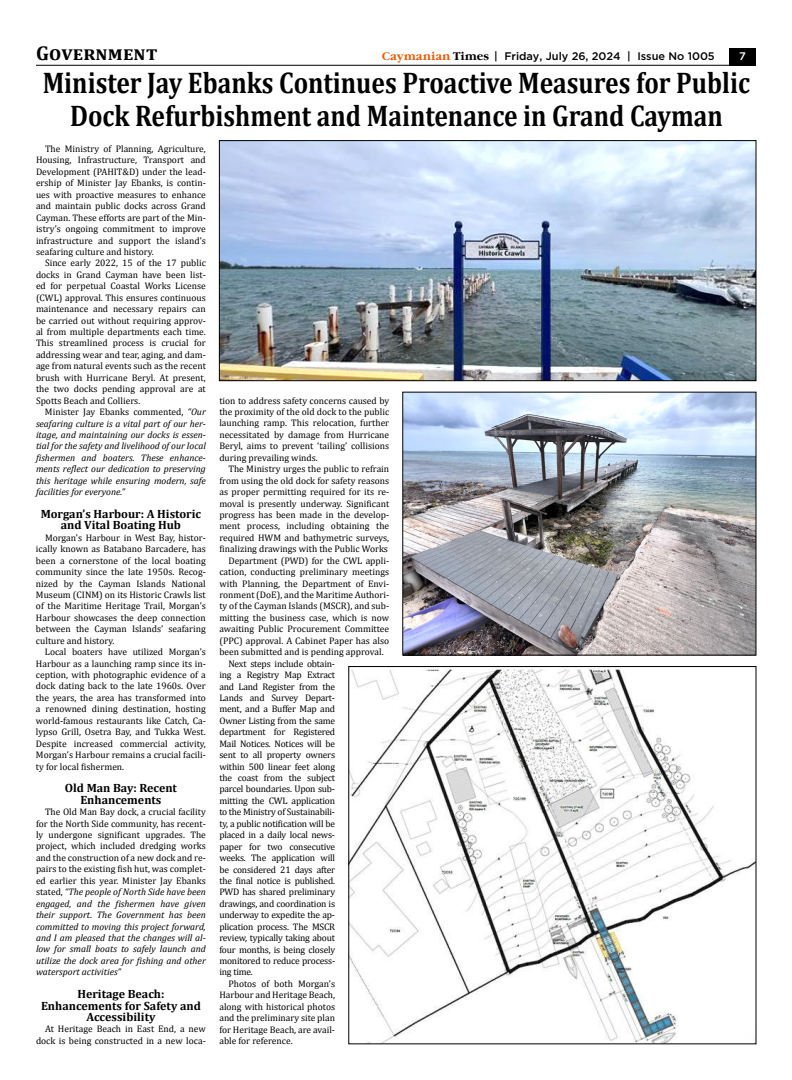
<style>
.page{position:relative;width:792px;height:1080px;background:#fff}
.page>*{position:absolute;margin:0;border:0;box-sizing:border-box;transform-origin:0 0}
.t1{font:700 30px/33px "Cambria";color:#000;text-align:center;scale:.85 1}
.t2{font:700 20px "Cambria";letter-spacing:.01em;color:#000}
.t3{font:700 12px/11.4px "Cambria";color:#000;text-align:center}
.t4{font:500 11px "Gotham";color:#000}
.t5{font:500 11px "Gotham";color:#fff}
.t6{font:9.5px/11.4px "Cambria";color:#000;text-align:justify}
.t7{font:italic 9.5px/11.4px "Cambria";color:#000;text-align:justify}
.t8{font:9.5px "Cambria";letter-spacing:-.02em;color:#000}
.s1{font-family:"Garamond C";font-weight:700;color:#ea5b0b}
.s2{font-family:"Garamond C";font-weight:700}
.s3{font-style:normal}
</style>
<div class="page">
<img style="left:405px;top:394px;width:349px;height:259px">
<img style="left:221px;top:142px;width:533px;height:237px">
<div style="left:219px;top:140px;width:537px;height:241px;border:1px solid #000"></div>
<img style="left:351px;top:668px;width:403px;height:374px">
<div style="left:729px;top:48px;width:27px;height:18px;background:#000"></div>
<hr style="left:36px;top:65px;width:720px;height:1px;background:#000">
<h2 class="t2" style="left:36px;top:39px;width:123px">Government</h2>
<p class="t4" style="left:382px;top:49px;width:334px"><span class="s1">Caymanian</span> <span class="s2">Times</span> | Friday, July 26, 2024 | Issue No 1005</p>
<p class="t5" style="left:739px;top:49px;width:8px">7</p>
<h1 class="t1" style="left:43px;top:66px;width:834px">Minister Jay Ebanks Continues Proactive Measures for Public<br>Dock Refurbishment and Maintenance in Grand Cayman</h1>
<p class="t6" style="left:36px;top:143px;width:171px;text-indent:9px">The Ministry of Planning, Agriculture, Housing, Infrastructure, Transport and Development (PAHIT&amp;D) under the lead&shy;ership of Minister Jay Ebanks, is contin&shy;ues with proactive measures to enhance and maintain public docks across Grand Cayman. These efforts are part of the Min&shy;istry’s ongoing commitment to improve infrastructure and support the island’s seafaring culture and history.</p>
<p class="t6" style="left:36px;top:257px;width:171px;text-indent:9px">Since early 2022, 15 of the 17 public docks in Grand Cayman have been list&shy;ed for perpetual Coastal Works License (CWL) approval. This ensures continuous maintenance and necessary repairs can be carried out without requiring approv&shy;al from multiple departments each time.<br>This streamlined process is crucial for addressing wear and tear, aging, and dam&shy;age from natural events such as the recent brush with Hurricane Beryl. At present, the two docks pending approval are at Spotts Beach and Colliers.</p>
<p class="t7" style="left:36px;top:406px;width:171px;text-indent:9px"><span class="s3">Minister Jay Ebanks commented,</span> “Our seafaring culture is a vital part of our her&shy;itage, and maintaining our docks is essen&shy;tial for the safety and livelihood of our local fishermen and boaters. These enhance&shy;ments reflect our dedication to preserving this heritage while ensuring modern, safe facilities for everyone.”</p>
<p class="t3" style="left:41px;top:508px;width:162px">Morgan’s Harbour: A Historic and Vital Boating Hub</p>
<p class="t6" style="left:36px;top:532px;width:171px;text-indent:9px">Morgan’s Harbour in West Bay, histor&shy;ically known as Batabano Barcadere, has been a cornerstone of the local boating community since the late 1950s. Recog&shy;nized by the Cayman Islands National Museum (CINM) on its Historic Crawls list of the Maritime Heritage Trail, Morgan’s Harbour showcases the deep connection between the Cayman Islands’ seafaring culture and history.</p>
<p class="t6" style="left:36px;top:646px;width:171px;text-indent:9px">Local boaters have utilized Morgan’s Harbour as a launching ramp since its in&shy;ception, with photographic evidence of a dock dating back to the late 1960s. Over the years, the area has transformed into a renowned dining destination, hosting world-famous restaurants like Catch, Ca&shy;lypso Grill, Osetra Bay, and Tukka West.<br>Despite increased commercial activity, Morgan’s Harbour remains a crucial facili&shy;ty for local fishermen.</p>
<p class="t3" style="left:65px;top:782px;width:114px">Old Man Bay: Recent<br>Enhancements</p>
<p class="t7" style="left:36px;top:806px;width:171px;text-indent:9px"><span class="s3">The Old Man Bay dock, a crucial facility for the North Side community, has recent&shy;ly undergone significant upgrades. The project, which included dredging works and the construction of a new dock and re&shy;pairs to the existing fish hut, was complet&shy;ed earlier this year. Minister Jay Ebanks stated,</span> “The people of North Side have been engaged, and the fishermen have given their support. The Government has been committed to moving this project forward, and I am pleased that the changes will al&shy;low for small boats to safely launch and utilize the dock area for fishing and other watersport activities”</p>
<p class="t3" style="left:41px;top:988px;width:161px">Heritage Beach:<br>Enhancements for Safety and<br>Accessibility</p>
<p class="t6" style="left:36px;top:1023px;width:171px;text-align:right">At Heritage Beach in East End, a new dock is being constructed in a new loca-</p>
<p class="t6" style="left:219px;top:395px;width:171px">tion to address safety concerns caused by the proximity of the old dock to the public launching ramp. This relocation, further necessitated by damage from Hurricane Beryl, aims to prevent ‘tailing’ collisions during prevailing winds.</p>
<p class="t6" style="left:228px;top:463px;width:162px">The Ministry urges the public to refrain</p>
<p class="t6" style="left:219px;top:475px;width:171px">from using the old dock for safety reasons</p>
<p class="t6" style="left:219px;top:486px;width:171px">as proper permitting required for its re-</p>
<p class="t6" style="left:219px;top:498px;width:171px">moval is presently underway. Significant</p>
<p class="t6" style="left:219px;top:509px;width:171px">progress has been made in the develop-</p>
<p class="t6" style="left:219px;top:520px;width:171px">ment process, including obtaining the</p>
<p class="t6" style="left:219px;top:532px;width:171px">required HWM and bathymetric surveys,</p>
<p class="t6" style="left:219px;top:543px;width:170px">finalizing drawings with the Public Works</p>
<p class="t6" style="left:228px;top:555px;width:162px">Department (PWD) for the CWL appli-</p>
<p class="t6" style="left:219px;top:566px;width:171px">cation, conducting preliminary meetings</p>
<p class="t6" style="left:219px;top:578px;width:171px">with Planning, the Department of Envi-</p>
<p class="t6" style="left:219px;top:589px;width:171px">ronment (DoE), and the Maritime Authori-</p>
<p class="t6" style="left:219px;top:600px;width:171px">ty of the Cayman Islands (MSCR), and sub-</p>
<p class="t6" style="left:219px;top:612px;width:171px">mitting the business case, which is now</p>
<p class="t6" style="left:219px;top:623px;width:171px">awaiting Public Procurement Committee</p>
<p class="t6" style="left:219px;top:635px;width:171px">(PPC) approval. A Cabinet Paper has also</p>
<p class="t6" style="left:219px;top:646px;width:166px">been submitted and is pending approval.</p>
<p class="t8" style="left:228px;top:658px;width:108px">Next steps include obtain-</p>
<p class="t8" style="left:219px;top:669px;width:117px">ing a Registry Map Extract</p>
<p class="t8" style="left:219px;top:681px;width:117px">and Land Register from the</p>
<p class="t8" style="left:219px;top:692px;width:117px">Lands and Survey Depart-</p>
<p class="t8" style="left:219px;top:704px;width:117px">ment, and a Buffer Map and</p>
<p class="t8" style="left:219px;top:715px;width:117px">Owner Listing from the same</p>
<p class="t8" style="left:219px;top:726px;width:117px">department for Registered</p>
<p class="t8" style="left:219px;top:738px;width:117px">Mail Notices. Notices will be</p>
<p class="t8" style="left:219px;top:749px;width:117px">sent to all property owners</p>
<p class="t8" style="left:219px;top:761px;width:117px">within 500 linear feet along</p>
<p class="t8" style="left:219px;top:772px;width:117px">the coast from the subject</p>
<p class="t8" style="left:219px;top:784px;width:117px">parcel boundaries. Upon sub-</p>
<p class="t8" style="left:219px;top:795px;width:117px">mitting the CWL application</p>
<p class="t8" style="left:219px;top:807px;width:117px">to the Ministry of Sustainabili-</p>
<p class="t8" style="left:219px;top:818px;width:117px">ty, a public notification will be</p>
<p class="t8" style="left:219px;top:829px;width:117px">placed in a daily local news-</p>
<p class="t8" style="left:219px;top:841px;width:117px">paper for two consecutive</p>
<p class="t8" style="left:219px;top:852px;width:117px">weeks. The application will</p>
<p class="t8" style="left:219px;top:864px;width:117px">be considered 21 days after</p>
<p class="t8" style="left:219px;top:875px;width:117px">the final notice is published.</p>
<p class="t8" style="left:219px;top:887px;width:117px">PWD has shared preliminary</p>
<p class="t8" style="left:219px;top:898px;width:117px">drawings, and coordination is</p>
<p class="t8" style="left:219px;top:909px;width:117px">underway to expedite the ap-</p>
<p class="t8" style="left:219px;top:921px;width:117px">plication process. The MSCR</p>
<p class="t8" style="left:219px;top:932px;width:117px">review, typically taking about</p>
<p class="t8" style="left:219px;top:944px;width:117px">four months, is being closely</p>
<p class="t8" style="left:219px;top:955px;width:117px">monitored to reduce process-</p>
<p class="t6" style="left:219px;top:967px;width:35px">ing time.</p>
<p class="t6" style="left:228px;top:978px;width:108px">Photos of both Morgan’s</p>
<p class="t6" style="left:219px;top:989px;width:117px">Harbour and Heritage Beach,</p>
<p class="t6" style="left:219px;top:1001px;width:117px">along with historical photos</p>
<p class="t6" style="left:219px;top:1012px;width:117px">and the preliminary site plan</p>
<p class="t6" style="left:219px;top:1024px;width:117px">for Heritage Beach, are avail-</p>
<p class="t6" style="left:219px;top:1035px;width:75px">able for reference.</p>
</div>
